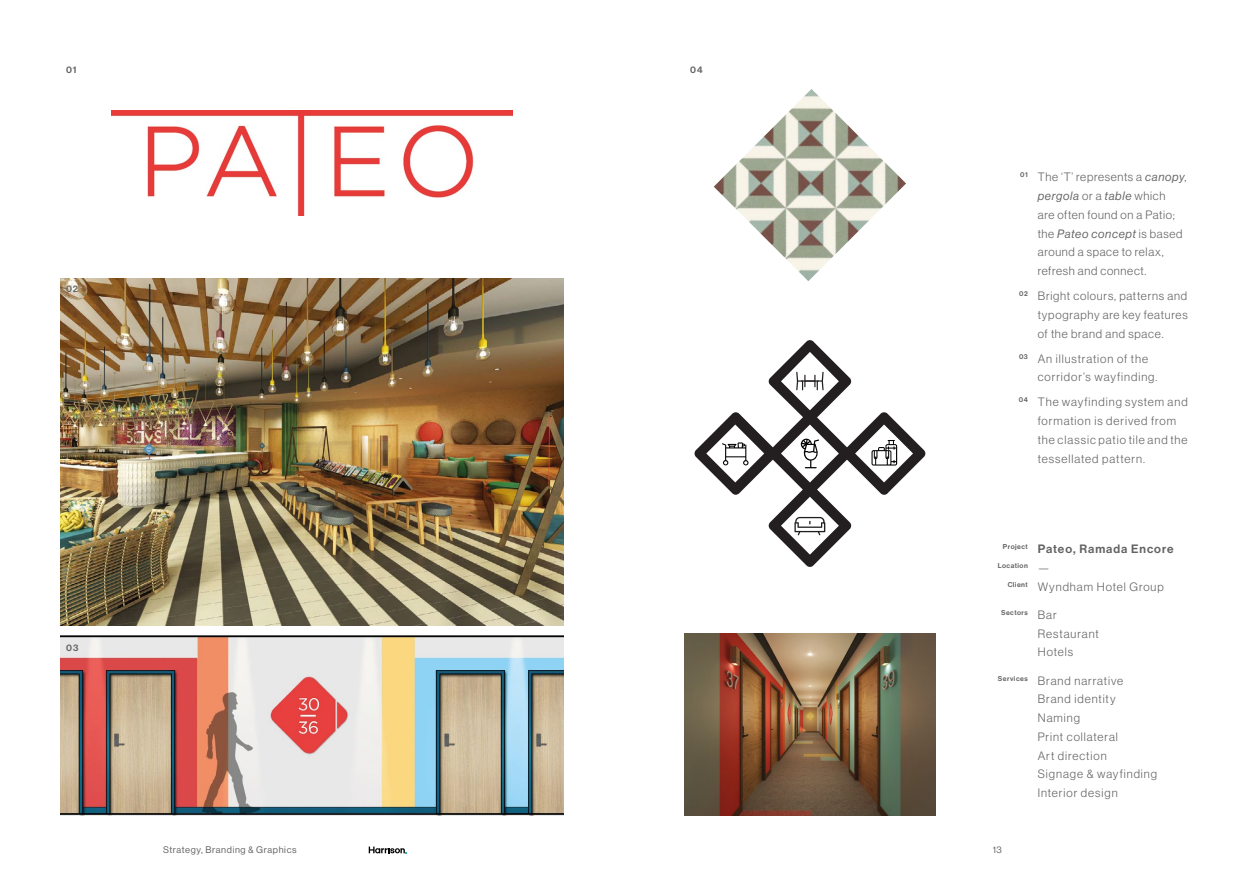
<style>
.page{position:relative;width:1248px;height:886px;background:#fff}
.page>*{position:absolute;margin:0;border:0;box-sizing:border-box;transform-origin:0 0}
.t1{font:11.88px/18.8px "N Haas Grotesk DS Std 45 Lt";letter-spacing:.07em;color:#646363}
.t2{font:11.88px "N Haas Grotesk DS Std 56 It";letter-spacing:.055em;color:#646363}
.t3{font:11.88px "N Haas Grotesk DS Std 65 Md";letter-spacing:.085em;color:#646363}
.t4{font:9.38px "N Haas Grotesk DS Std 55 Rg";letter-spacing:.065em;color:#646363}
.t5{font:9.38px "N Haas Grotesk DS Std 65 Md";letter-spacing:.085em;color:#646363}
.t6{font:6.88px "N Haas Grotesk DS Std 65 Md";letter-spacing:.07em;color:#646363}
.s1{font-family:"N Haas Grotesk DS Std 56 It"}
.s2{font-family:"N Haas Grotesk DS Std 45 Lt"}
.s3{font-family:"N Haas Grotesk DS Std 45 Lt";font-size:11.88px}
</style>
<div class="page">
<svg style="left:369px;top:846px;width:38px;height:7px"></svg>
<img style="left:684px;top:634px;width:251px;height:181px">
<img style="left:60px;top:635px;width:503px;height:180px">
<img style="left:112px;top:111px;width:400px;height:104px">
<img style="left:60px;top:279px;width:503px;height:346px">
<img style="left:713px;top:89px;width:193px;height:192px">
<svg style="left:694px;top:340px;width:231px;height:227px"></svg>
<p class="t5" style="left:66px;top:65px;width:12px">01</p>
<p class="t5" style="left:690px;top:65px;width:14px">04</p>
<p class="t5" style="left:66px;top:283px;width:13px">02</p>
<p class="t5" style="left:66px;top:642px;width:14px">03</p>
<p class="t1" style="left:1020px;top:168px;width:168px"><sup>01</sup> The ‘T’ represents a <span class="s1">canopy</span>,</p>
<p class="t2" style="left:1037px;top:189px;width:129px">pergola <span class="s2">or a</span> table <span class="s2">which</span></p>
<p class="t1" style="left:1037px;top:205px;width:138px">are often found on a Patio;</p>
<p class="t2" style="left:1037px;top:227px;width:146px"><span class="s2">the</span> Pateo concept <span class="s2">is based</span></p>
<p class="t1" style="left:1037px;top:243px;width:127px">around a space to relax, refresh and connect.</p>
<p class="t1" style="left:1037px;top:286px;width:151px;text-align:justify;text-indent:-19px"><sup>02</sup> Bright colours, patterns and typography are key features of the brand and space.</p>
<p class="t1" style="left:1037px;top:349px;width:121px;text-indent:-19px"><sup>03</sup> An illustration of the corridor’s wayfinding.</p>
<p class="t1" style="left:1037px;top:393px;width:151px;text-indent:-19px"><sup>04</sup> The wayfinding system and formation is derived from the classic patio tile and the tessellated pattern.</p>
<p class="t3" style="left:1002px;top:542px;width:172px"><sup>Project</sup> Pateo, Ramada Encore</p>
<p class="t6" style="left:997px;top:562px;width:53px">Location <span class="s3">—</span></p>
<p class="t1" style="left:1007px;top:577px;width:158px"><sup>Client</sup> Wyndham Hotel Group</p>
<p class="t6" style="left:1000px;top:608px;width:57px">Sectors <span class="s3">Bar</span></p>
<p class="t1" style="left:1037px;top:624px;width:63px">Restaurant<br>Hotels</p>
<p class="t1" style="left:1037px;top:671px;width:121px;text-indent:-40px"><sup>Services</sup> Brand narrative<br>Brand identity<br>Naming<br>Print collateral<br>Art direction<br>Signage &amp; wayfinding<br>Interior design</p>
<p class="t4" style="left:163px;top:845px;width:135px">Strategy, Branding &amp; Graphics</p>
<p class="t4" style="left:992px;top:845px;width:11px">13</p>
</div>
